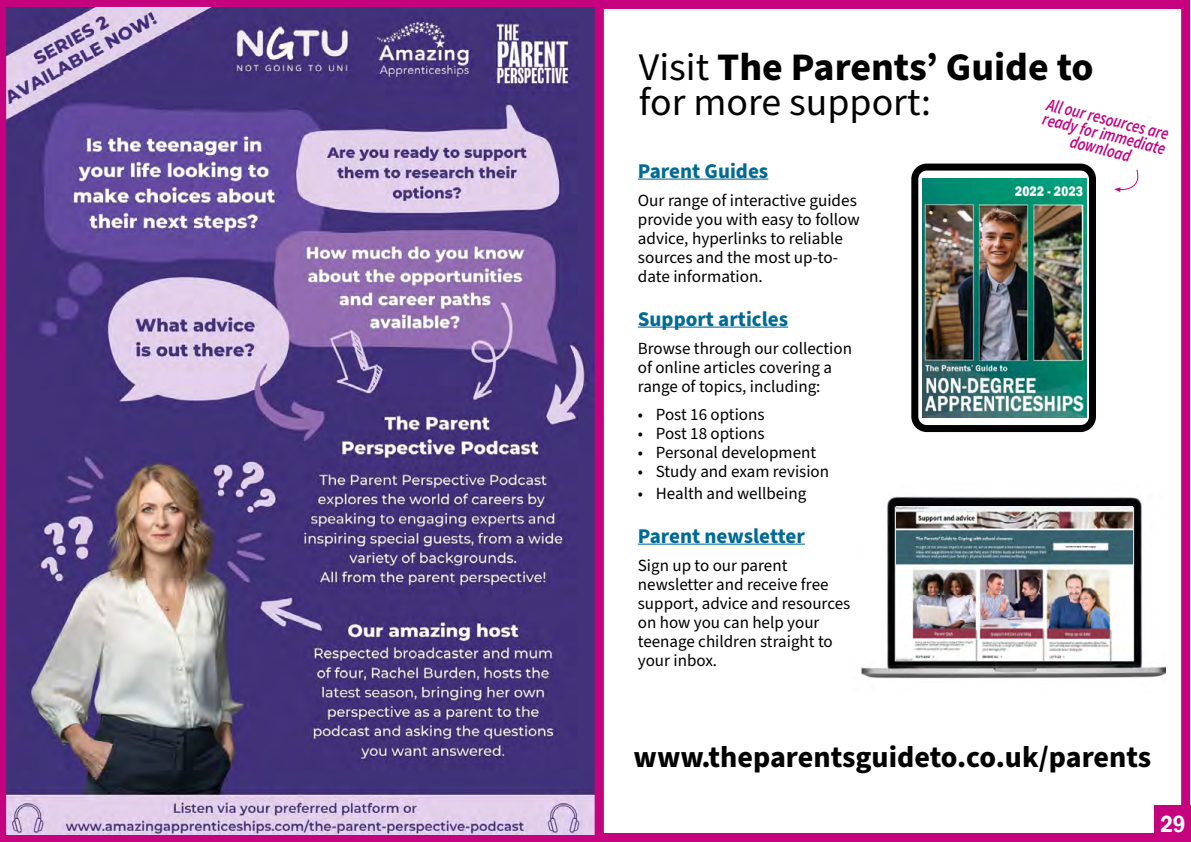
<style>
.page{position:relative;width:1191px;height:842px;background:#fff}
.page>*{position:absolute;margin:0;border:0;box-sizing:border-box;transform-origin:0 0}
._01_Page_heading{font:700 39px "Source Sans Pro";color:#000}
._01_Page_heading-2{font:39px "Source Sans Pro";color:#000}
._01_Page_heading-3{font:700 30px "Source Sans Pro";color:#000}
.t1{font:600 24px "Franklin Gothic";color:#fff;scale:.89 1}
._02_main_text{font:700 21px "Source Sans Pro";color:#006a96}
.t2{font:italic 600 18px/15px "Source Sans Pro";color:#c6037f;text-align:center;scale:.82 1}
._02_main_text-2{font:17px/19px "Source Sans Pro";color:#000}
.s1{font-weight:400}
</style>
<div class="page">
<img style="left:0;top:0;width:594px;height:842px">
<div style="left:594px;top:0;width:596px;height:842px;border:9px solid #c6037f"></div>
<div style="left:1155px;top:806px;width:36px;height:36px;background:#c6037f"></div>
<hr style="left:638px;top:179px;width:130px;height:1px;background:#006a96">
<hr style="left:638px;top:327px;width:150px;height:1px;background:#006a96">
<hr style="left:638px;top:544px;width:167px;height:1px;background:#006a96">
<img style="left:860px;top:496px;width:305px;height:183px">
<img style="left:896px;top:506px;width:236px;height:154px">
<div style="left:911px;top:164px;width:185px;height:268px;border:7px solid #000;border-radius:12px"></div>
<img style="left:922px;top:178px;width:164px;height:239px">
<svg style="left:1114px;top:169px;width:25px;height:23px"></svg>
<p class="_01_Page_heading" style="left:639px;top:40px;width:456px"><span class="s1">Visit</span> The Parents’ Guide to</p>
<p class="_01_Page_heading-2" style="left:639px;top:76px;width:294px">for more support:</p>
<p class="t2" style="left:1048px;top:97px;width:155px;rotate:14deg">All our resources are ready for immediate download</p>
<p class="_02_main_text" style="left:638px;top:156px;width:132px">Parent Guides</p>
<p class="_02_main_text-2" style="left:638px;top:191px;width:223px">Our range of interactive guides provide you with easy to follow advice, hyperlinks to reliable sources and the most up-to&shy;date information.</p>
<p class="_02_main_text" style="left:638px;top:304px;width:152px">Support articles</p>
<p class="_02_main_text-2" style="left:638px;top:339px;width:216px">Browse through our collection of online articles covering a range of topics, including:</p>
<p class="_02_main_text-2" style="left:638px;top:405px;width:128px">• Post 16 options</p>
<p class="_02_main_text-2" style="left:638px;top:424px;width:128px">• Post 18 options</p>
<p class="_02_main_text-2" style="left:638px;top:443px;width:180px">• Personal development</p>
<p class="_02_main_text-2" style="left:638px;top:462px;width:193px">• Study and exam revision</p>
<p class="_02_main_text-2" style="left:638px;top:484px;width:170px">• Health and wellbeing</p>
<p class="_02_main_text" style="left:638px;top:521px;width:169px">Parent newsletter</p>
<p class="_02_main_text-2" style="left:638px;top:556px;width:214px">Sign up to our parent newsletter and receive free support, advice and resources on how you can help your teenage children straight to your inbox.</p>
<p class="_01_Page_heading-3" style="left:633px;top:736px;width:519px">www.theparentsguideto.co.uk/parents</p>
<p class="t1" style="left:1160px;top:809px;width:29px">29</p>
</div>
